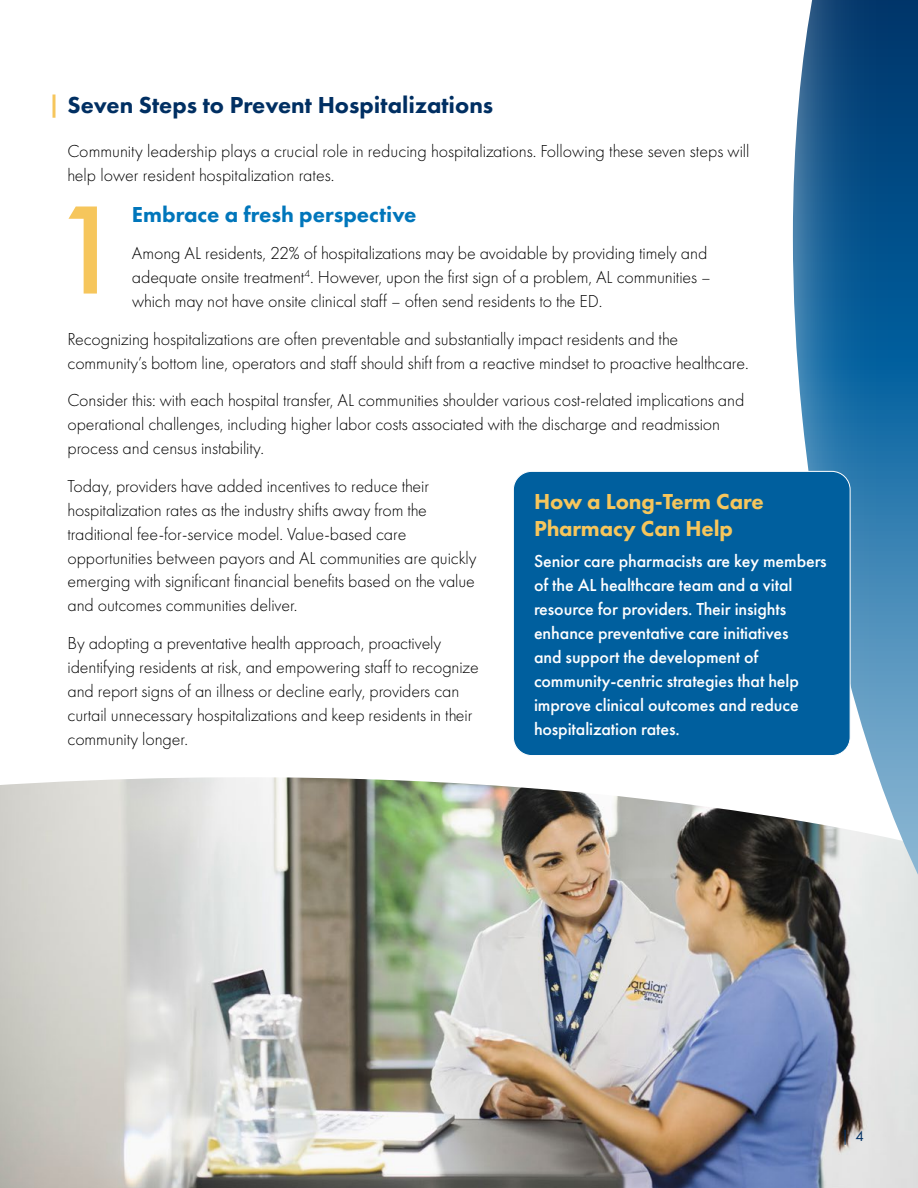
<style>
.page{position:relative;width:918px;height:1188px;background:#fff}
.page>*{position:absolute;margin:0;border:0;box-sizing:border-box;transform-origin:0 0}
.t1{font:500 130.5px "Futura PT";color:#f6c65c}
.t2{font:800 24px "Futura PT";color:#002f62}
.t3{font:800 22.5px/27px "Futura PT";letter-spacing:-.005em;color:#f6c65c}
.t4{font:800 22.5px "Futura PT";color:#0076bb}
.t5{font:300 18px/24px "Futura PT";letter-spacing:-.005em;color:#000}
.t6{font:500 18px/24px "Futura PT";letter-spacing:-.005em;color:#fff}
.t7{font:15px "Futura PT";color:#002f62}
</style>
<div class="page">
<img style="left:0;top:848px;width:918px;height:340px">
<img style="left:0;top:777px;width:793px;height:71px">
<svg style="left:793px;top:0;width:125px;height:932px"></svg>
<svg style="left:52px;top:94px;width:4px;height:24px"></svg>
<div style="left:513px;top:471px;width:337px;height:285px;background:#005f9e;border-radius:18px"></div>
<div style="left:513px;top:471px;width:337px;height:285px;border:1px solid #fff;border-radius:18px"></div>
<h2 class="t2" style="left:68px;top:90px;width:427px">Seven Steps to Prevent Hospitalizations</h2>
<p class="t5" style="left:68px;top:139px;width:684px">Community leadership plays a crucial role in reducing hospitalizations. Following these seven steps will help lower resident hospitalization rates.</p>
<p class="t4" style="left:132px;top:200px;width:286px">Embrace a fresh perspective</p>
<p class="t5" style="left:132px;top:241px;width:580px">Among AL residents, 22% of hospitalizations may be avoidable by providing timely and adequate onsite treatment<sup>4</sup>. However, upon the first sign of a problem, AL communities – which may not have onsite clinical staff – often send residents to the ED.</p>
<p class="t5" style="left:68px;top:327px;width:683px">Recognizing hospitalizations are often preventable and substantially impact residents and the community’s bottom line, operators and staff should shift from a reactive mindset to proactive healthcare.</p>
<p class="t5" style="left:68px;top:388px;width:678px">Consider this: with each hospital transfer, AL communities shoulder various cost-related implications and operational challenges, including higher labor costs associated with the discharge and readmission process and census instability.</p>
<p class="t5" style="left:68px;top:474px;width:410px">Today, providers have added incentives to reduce their hospitalization rates as the industry shifts away from the traditional fee-for-service model. Value-based care opportunities between payors and AL communities are quickly emerging with significant financial benefits based on the value and outcomes communities deliver.</p>
<p class="t5" style="left:68px;top:631px;width:413px">By adopting a preventative health approach, proactively identifying residents at risk, and empowering staff to recognize and report signs of an illness or decline early, providers can curtail unnecessary hospitalizations and keep residents in their community longer.</p>
<h1 class="t1" style="left:51px;top:172px;width:76px">1</h1>
<p class="t3" style="left:534px;top:488px;width:231px">How a Long-Term Care<br>Pharmacy Can Help</p>
<p class="t6" style="left:534px;top:549px;width:294px">Senior care pharmacists are key members of the AL healthcare team and a vital resource for providers. Their insights enhance preventative care initiatives<br>and support the development of community-centric strategies that help improve clinical outcomes and reduce hospitalization rates.</p>
<p class="t7" style="left:841px;top:1127px;width:24px">| 4</p>
</div>
